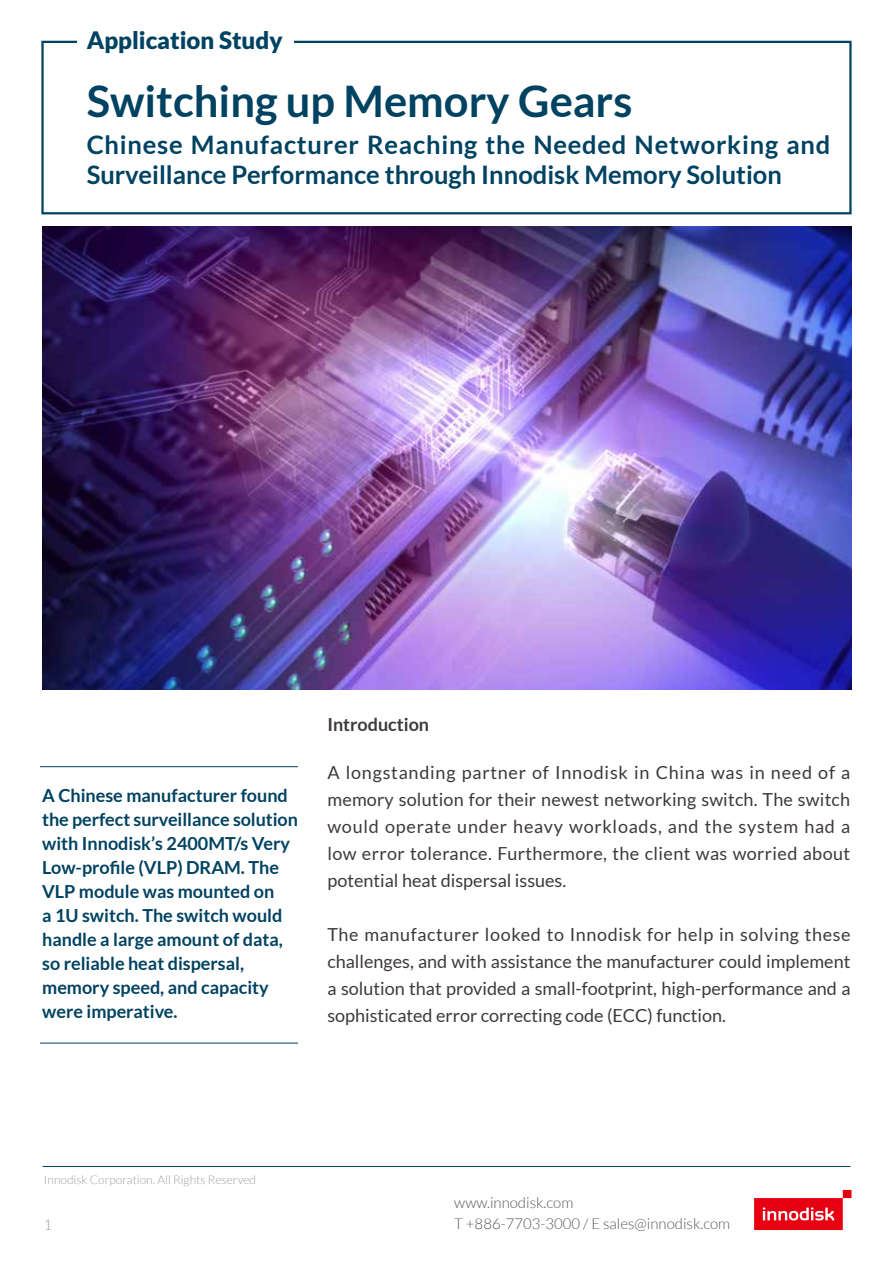
<style>
.page{position:relative;width:893px;height:1263px;background:#fff}
.page>*{position:absolute;margin:0;border:0;box-sizing:border-box;transform-origin:0 0}
.t1{font:700 43.5px "Lato";color:#004261}
.t2{font:700 25.5px/30.6px "Lato";color:#004261}
.t3{font:900 24px "Lato";color:#004261}
.t4{font:18px/27px "Lato";color:#3e3a39;text-align:justify}
.t5{font:700 18px/24px "Lato";color:#004261}
.t6{font:700 18px "Lato";color:#3e3a39}
.t7{font:300 15px/21px "Lato";color:#595757}
.t8{font:300 15px "Lato";color:#9fa0a0}
.t9{font:300 12px "Lato";color:#9fa0a0}
</style>
<div class="page">
<hr style="left:43px;top:1166px;width:807px;height:1px;background:#004261">
<svg style="left:754px;top:1190px;width:97px;height:40px"></svg>
<div style="left:41px;top:41px;width:811px;height:173px;border:2px solid #004261"></div>
<div style="left:77px;top:13px;width:216px;height:53px;background:#fff"></div>
<img style="left:43px;top:226px;width:809px;height:464px">
<hr style="left:40px;top:766px;width:258px;height:1px;background:#004261">
<hr style="left:40px;top:1043px;width:258px;height:1px;background:#004261">
<h3 class="t3" style="left:87px;top:26px;width:197px">Application Study</h3>
<h1 class="t1" style="left:87px;top:76px;width:547px">Switching up Memory Gears</h1>
<h2 class="t2" style="left:87px;top:129px;width:745px">Chinese Manufacturer Reaching the Needed Networking and<br>Surveillance Performance through Innodisk Memory Solution</h2>
<p class="t5" style="left:42px;top:783px;width:257px">A Chinese manufacturer found the perfect surveillance solution with Innodisk’s 2400MT/s Very<br>Low-profile (VLP) DRAM. The<br>VLP module was mounted on<br>a 1U switch. The switch would handle a large amount of data, so reliable heat dispersal, memory speed, and capacity were imperative.</p>
<p class="t6" style="left:327px;top:714px;width:103px">Introduction</p>
<p class="t4" style="left:327px;top:759px;width:524px">A longstanding partner of Innodisk in China was in need of a memory solution for their newest networking switch. The switch would operate under heavy workloads, and the system had a low error tolerance. Furthermore, the client was worried about potential heat dispersal issues.</p>
<p class="t4" style="left:327px;top:921px;width:525px">The manufacturer looked to Innodisk for help in solving these challenges, and with assistance the manufacturer could implement a solution that provided a small-footprint, high-performance and a sophisticated error correcting code (ECC) function.</p>
<p class="t9" style="left:44px;top:1173px;width:214px">Innodisk Corporation. All Rights Reserved</p>
<p class="t8" style="left:44px;top:1217px;width:10px">1</p>
<p class="t7" style="left:454px;top:1192px;width:277px">www.innodisk.com<br>T +886-7703-3000 / E sales@innodisk.com</p>
</div>
